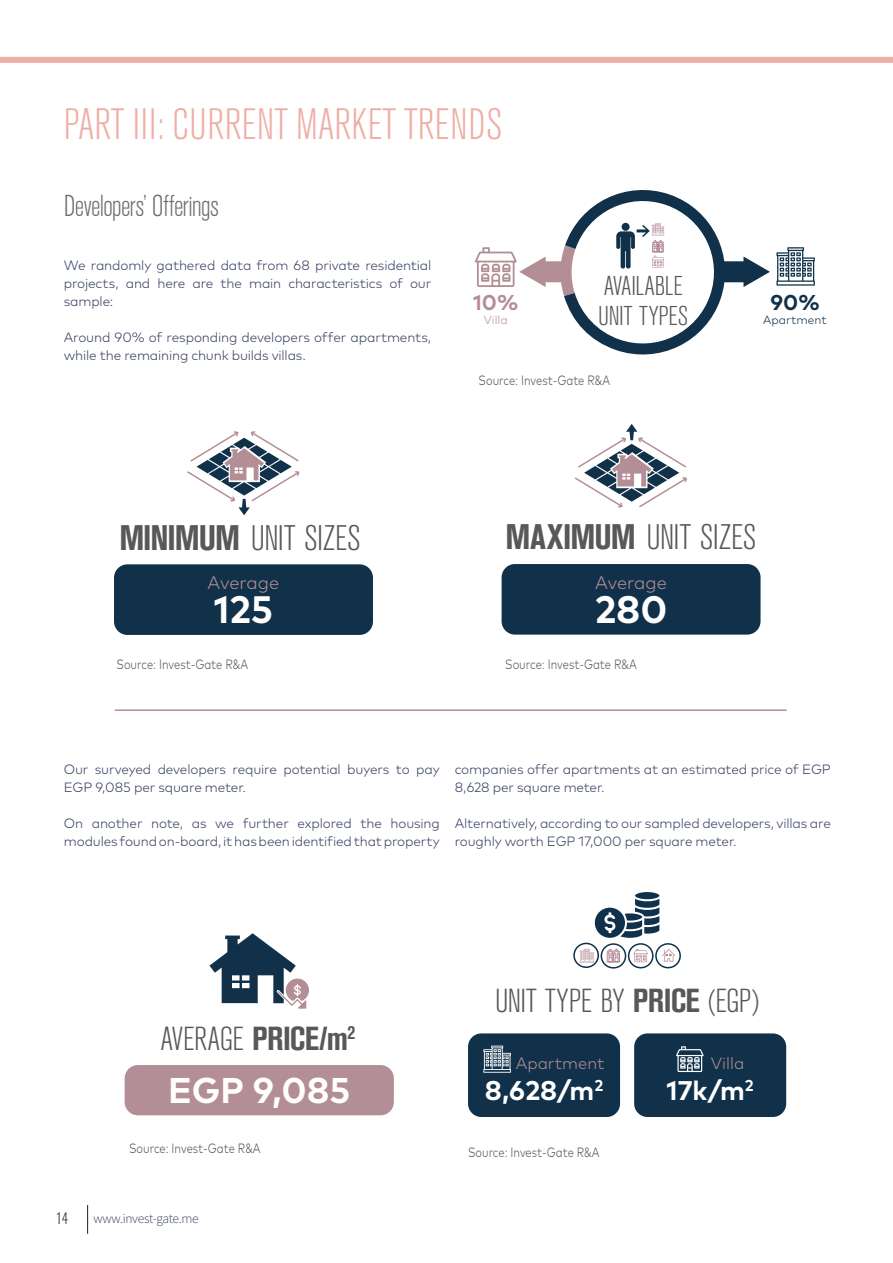
<style>
.page{position:relative;width:893px;height:1263px;background:#fff}
.page>*{position:absolute;margin:0;border:0;box-sizing:border-box;transform-origin:0 0}
.IG3{font:300 condensed 43.5px "Akzidenz Grotesk BQ";letter-spacing:.02em;color:#efaea5}
.t1{font:700 38.25px "Mark Pro";color:#fff}
.t2{font:700 35.85px "Mark Pro";color:#fff}
.t3{font:300 condensed 35.25px "Akzidenz Grotesk BQ";letter-spacing:-.015em;color:#57585a}
.t4{font:300 condensed 33px "Akzidenz Grotesk BQ";letter-spacing:-.015em;color:#57585a}
.IG2{font:300 condensed 30px "Akzidenz Grotesk BQ";letter-spacing:-.025em;color:#6c6d70}
.t5{font:300 condensed 27px/30.2px "Akzidenz Grotesk BQ";letter-spacing:-.01em;color:#57585a}
.t6{font:700 27px "Mark Pro";color:#fff}
.t7{font:700 21.45px "Mark Pro";color:#103149}
.t8{font:700 21.45px "Mark Pro";color:#b48e96}
.t9{font:300 18.15px "Mark Pro";letter-spacing:-.005em;color:#b48e96}
.t10{font:300 16.5px "Mark Pro";color:#b48e96}
.t11{font:300 condensed 16.5px "Akzidenz Grotesk BQ";color:#231f20}
.IG_1{font:300 13.5px/18px "Mark Pro";letter-spacing:-.01em;color:#384164}
.t12{font:300 13.5px "Mark Pro";color:#57585a;scale:.82 1}
.t13{font:300 13.5px "Source Sans Pro";letter-spacing:-.025em;color:#384164}
.t14{font:300 11.85px "Mark Pro";color:#103149}
.t15{font:300 11.85px "Mark Pro";color:#b48e96}
.s1{font-weight:700}
</style>
<div class="page">
<svg style="left:776px;top:247px;width:39px;height:39px"></svg>
<svg style="left:475px;top:190px;width:295px;height:165px"></svg>
<svg style="left:187px;top:431px;width:113px;height:84px"></svg>
<div style="left:114px;top:564px;width:259px;height:71px;background:#103149;border-radius:13px"></div>
<div style="left:502px;top:564px;width:258px;height:71px;background:#103149;border-radius:13px"></div>
<svg style="left:574px;top:424px;width:113px;height:84px"></svg>
<div style="left:125px;top:1065px;width:269px;height:50px;background:#b48e96;border-radius:13px"></div>
<svg style="left:209px;top:933px;width:100px;height:76px"></svg>
<svg style="left:634px;top:949px;width:14px;height:13px"></svg>
<svg style="left:606px;top:948px;width:15px;height:15px"></svg>
<svg style="left:662px;top:949px;width:13px;height:12px"></svg>
<svg style="left:580px;top:949px;width:14px;height:14px"></svg>
<div style="left:573px;top:943px;width:26px;height:25px;border:2px solid #103149;border-radius:50%"></div>
<div style="left:601px;top:943px;width:25px;height:25px;border:2px solid #103149;border-radius:50%"></div>
<div style="left:628px;top:943px;width:26px;height:25px;border:2px solid #103149;border-radius:50%"></div>
<div style="left:655px;top:943px;width:26px;height:25px;border:2px solid #103149;border-radius:50%"></div>
<div style="left:635px;top:892px;width:24px;height:7px;background:#103149;border-radius:50%"></div>
<svg style="left:595px;top:899px;width:64px;height:39px"></svg>
<div style="left:468px;top:1033px;width:152px;height:84px;background:#103149;border-radius:13px"></div>
<div style="left:634px;top:1033px;width:152px;height:84px;background:#103149;border-radius:13px"></div>
<svg style="left:483px;top:1045px;width:28px;height:28px"></svg>
<svg style="left:676px;top:1046px;width:28px;height:26px"></svg>
<hr style="left:115px;top:709px;width:672px;height:2px;background:#b48f96">
<div style="left:0;top:57px;width:893px;height:6px;background:#efaea5"></div>
<svg style="left:87px;top:1205px;width:1px;height:29px"></svg>
<p class="IG3" style="left:64px;top:101px;width:440px">PART III: CURRENT MARKET TRENDS</p>
<p class="IG2" style="left:64px;top:190px;width:157px">Developers’ Offerings</p>
<p class="IG_1" style="left:64px;top:255px;width:369px;text-align:justify">We randomly gathered data from 68 private residential projects, and here are the main characteristics of our sample:</p>
<p class="IG_1" style="left:64px;top:327px;width:369px">Around 90% of responding developers offer apartments, while the remaining chunk builds villas.</p>
<p class="t8" style="left:473px;top:286px;width:47px">10%</p>
<p class="t15" style="left:484px;top:311px;width:25px">Villa</p>
<p class="t5" style="left:598px;top:271px;width:91px">AVAILABLE<br>UNIT TYPES</p>
<p class="t12" style="left:479px;top:370px;width:162px">Source: Invest-Gate R&amp;A</p>
<p class="t7" style="left:770px;top:286px;width:50px">90%</p>
<p class="t14" style="left:763px;top:311px;width:65px">Apartment</p>
<p class="t3" style="left:119px;top:518px;width:243px"><span class="s1">MINIMUM</span> UNIT SIZES</p>
<p class="t9" style="left:208px;top:569px;width:73px">Average</p>
<p class="t1" style="left:214px;top:580px;width:61px">125</p>
<p class="t12" style="left:117px;top:654px;width:162px">Source: Invest-Gate R&amp;A</p>
<p class="t3" style="left:506px;top:518px;width:252px"><span class="s1">MAXIMUM</span> UNIT SIZES</p>
<p class="t9" style="left:595px;top:569px;width:73px">Average</p>
<p class="t1" style="left:595px;top:581px;width:74px">280</p>
<p class="t12" style="left:505px;top:654px;width:162px">Source: Invest-Gate R&amp;A</p>
<p class="IG_1" style="left:64px;top:759px;width:378px">Our surveyed developers require potential buyers to pay<br>EGP 9,085 per square meter.</p>
<p class="IG_1" style="left:64px;top:813px;width:378px">On another note, as we further explored the housing modules found on-board, it has been identified that property</p>
<p class="IG_1" style="left:455px;top:759px;width:378px">companies offer apartments at an estimated price of EGP<br>8,628 per square meter.</p>
<p class="IG_1" style="left:455px;top:813px;width:378px">Alternatively, according to our sampled developers, villas are roughly worth EGP 17,000 per square meter.</p>
<p class="t4" style="left:160px;top:1020px;width:196px">AVERAGE <span class="s1">PRICE/m</span><sup>2</sup></p>
<p class="t2" style="left:168px;top:1063px;width:184px">EGP 9,085</p>
<p class="t12" style="left:129px;top:1138px;width:162px">Source: Invest-Gate R&amp;A</p>
<p class="t11" style="left:56px;top:1210px;width:13px">14</p>
<p class="t13" style="left:94px;top:1211px;width:107px">www.invest-gate.me</p>
<p class="t4" style="left:495px;top:983px;width:266px">UNIT TYPE BY <span class="s1">PRICE</span> (EGP)</p>
<p class="t10" style="left:516px;top:1051px;width:90px">Apartment</p>
<p class="t10" style="left:711px;top:1051px;width:35px">Villa</p>
<p class="t6" style="left:485px;top:1070px;width:120px">8,628/m<sup>2</sup></p>
<p class="t6" style="left:667px;top:1070px;width:89px">17k/m<sup>2</sup></p>
<p class="t12" style="left:468px;top:1142px;width:162px">Source: Invest-Gate R&amp;A</p>
</div>
